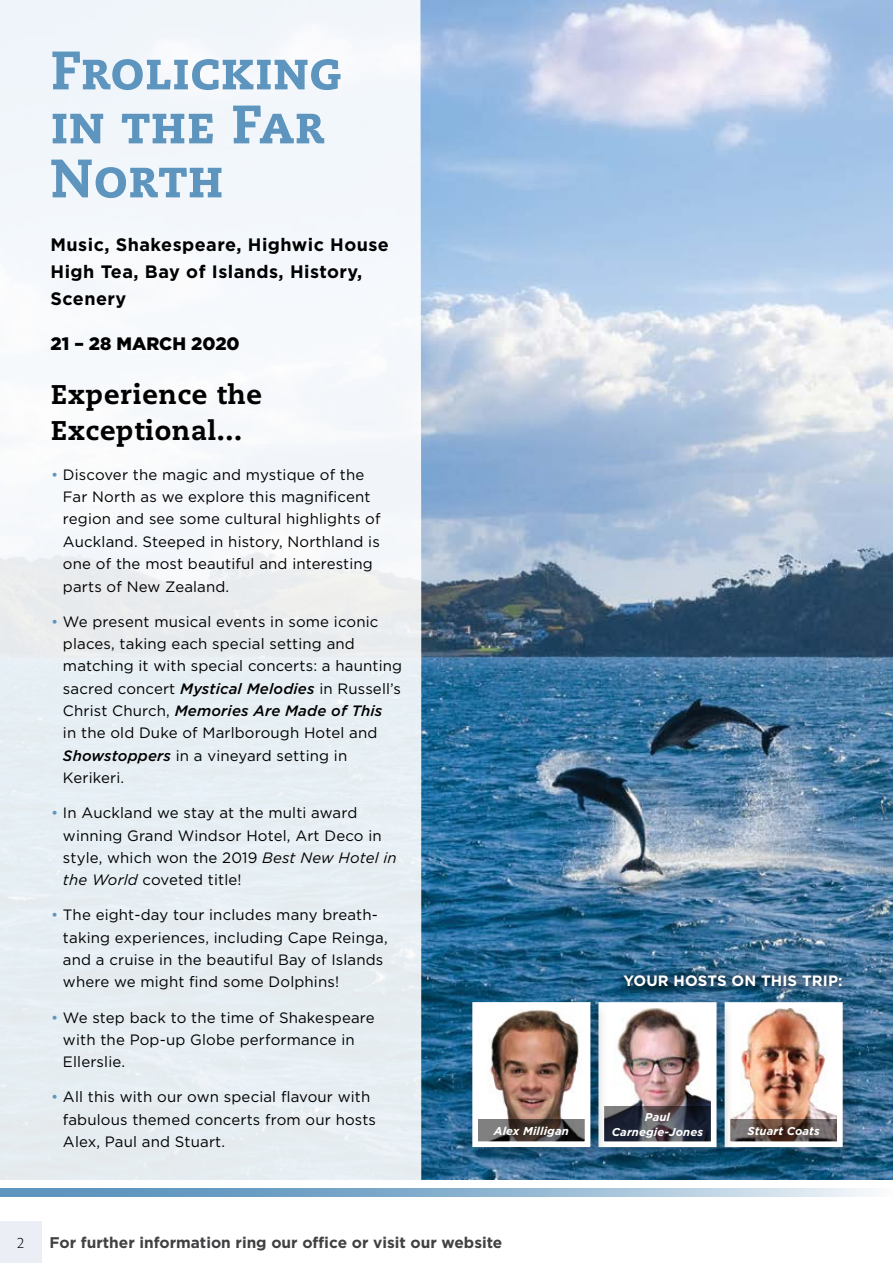
<style>
.page{position:relative;width:893px;height:1263px;background:#fff}
.page>*{position:absolute;margin:0;border:0;box-sizing:border-box;transform-origin:0 0}
.t1{font:800 54px/54px "Caecilia LT Std";letter-spacing:.005em;color:#5e95be}
.t2{font:800 27px/36px "Caecilia LT Std";letter-spacing:.025em;color:#000}
.t3{font:700 18px/27px "Gotham";letter-spacing:.025em;color:#000}
.t4{font:900 18px "Gotham";color:#000}
.t5{font:700 15.45px "Gotham";color:#414042}
.t6{font:15px/22.4px "Gotham";letter-spacing:.01em;color:#000}
.t7{font:700 15px "Gotham";letter-spacing:.01em;color:#fff}
.t8{font:300 15px "Hypatia Sans Pro";color:#000}
.t9{font:italic 700 11.4px "Gotham";letter-spacing:.01em;color:#fff}
.s1{color:#5e95be}
.s2{font-weight:500;font-style:italic}
.s3{font-style:italic}
</style>
<div class="page">
<div style="left:0;top:1221px;width:41px;height:42px;background:#ebeef5"></div>
<img style="left:421px;top:0;width:472px;height:1179px">
<div style="left:0;top:0;width:421px;height:252px;background:#f2f7fb"></div>
<svg style="left:0;top:252px;width:421px;height:928px;fill:#e8f0f5"></svg>
<svg style="left:0;top:1188px;width:873px;height:8px;background:#90b6d2"></svg>
<svg style="left:615px;top:965px;width:236px;height:30px;background:#2a597a"></svg>
<div style="left:721px;top:999px;width:140px;height:166px;background:#000;opacity:.2"></div>
<div style="left:595px;top:999px;width:140px;height:166px;background:#000;opacity:.2"></div>
<div style="left:469px;top:999px;width:139px;height:166px;background:#000;opacity:.2"></div>
<img style="left:469px;top:999px;width:376px;height:151px">
<h1 class="t1" style="left:51px;top:44px;width:293px">Frolicking in the Far<br>North</h1>
<p class="t3" style="left:51px;top:231px;width:340px">Music, Shakespeare, Highwic House<br>High Tea, Bay of Islands, History,<br>Scenery</p>
<p class="t4" style="left:51px;top:332px;width:191px">21 – 28 MARCH 2020</p>
<h2 class="t2" style="left:51px;top:377px;width:213px">Experience the<br>Exceptional...</h2>
<p class="t6" style="left:63px;top:463px;width:319px;text-indent:-12px"><span class="s1">•</span> Discover the magic and mystique of the Far North as we explore this magnificent region and see some cultural highlights of Auckland. Steeped in history, Northland is one of the most beautiful and interesting parts of New Zealand.</p>
<p class="t6" style="left:63px;top:610px;width:341px;text-indent:-12px"><span class="s1">•</span> We present musical events in some iconic places, taking each special setting and matching it with special concerts: a haunting sacred concert <span class="s2">Mystical Melodies</span> in Russell’s Christ Church, <span class="s2">Memories Are Made of This<br></span>in the old Duke of Marlborough Hotel and <span class="s2">Showstoppers</span> in a vineyard setting in Kerikeri.</p>
<p class="t6" style="left:63px;top:801px;width:335px;text-indent:-12px"><span class="s1">•</span> In Auckland we stay at the multi award winning Grand Windsor Hotel, Art Deco in style, which won the 2019 <span class="s3">Best New Hotel in the World</span> coveted title!</p>
<p class="t6" style="left:63px;top:903px;width:326px;text-indent:-12px"><span class="s1">•</span> The eight-day tour includes many breath&shy;taking experiences, including Cape Reinga, and a cruise in the beautiful Bay of Islands where we might find some Dolphins!</p>
<p class="t6" style="left:63px;top:1006px;width:313px;text-indent:-12px"><span class="s1">•</span> We step back to the time of Shakespeare with the Pop-up Globe performance in<br>Ellerslie.</p>
<p class="t6" style="left:63px;top:1085px;width:315px;text-indent:-12px"><span class="s1">•</span> All this with our own special flavour with fabulous themed concerts from our hosts<br>Alex, Paul and Stuart.</p>
<p class="t7" style="left:623px;top:970px;width:221px">YOUR HOSTS ON THIS TRIP:</p>
<p class="t9" style="left:645px;top:1109px;width:27px">Paul</p>
<p class="t9" style="left:494px;top:1123px;width:76px">Alex Milligan</p>
<p class="t9" style="left:612px;top:1124px;width:93px">Carnegie-Jones</p>
<p class="t9" style="left:747px;top:1123px;width:74px">Stuart Coats</p>
<p class="t8" style="left:17px;top:1233px;width:9px">2</p>
<p class="t5" style="left:50px;top:1233px;width:454px">For further information ring our office or visit our website</p>
</div>
